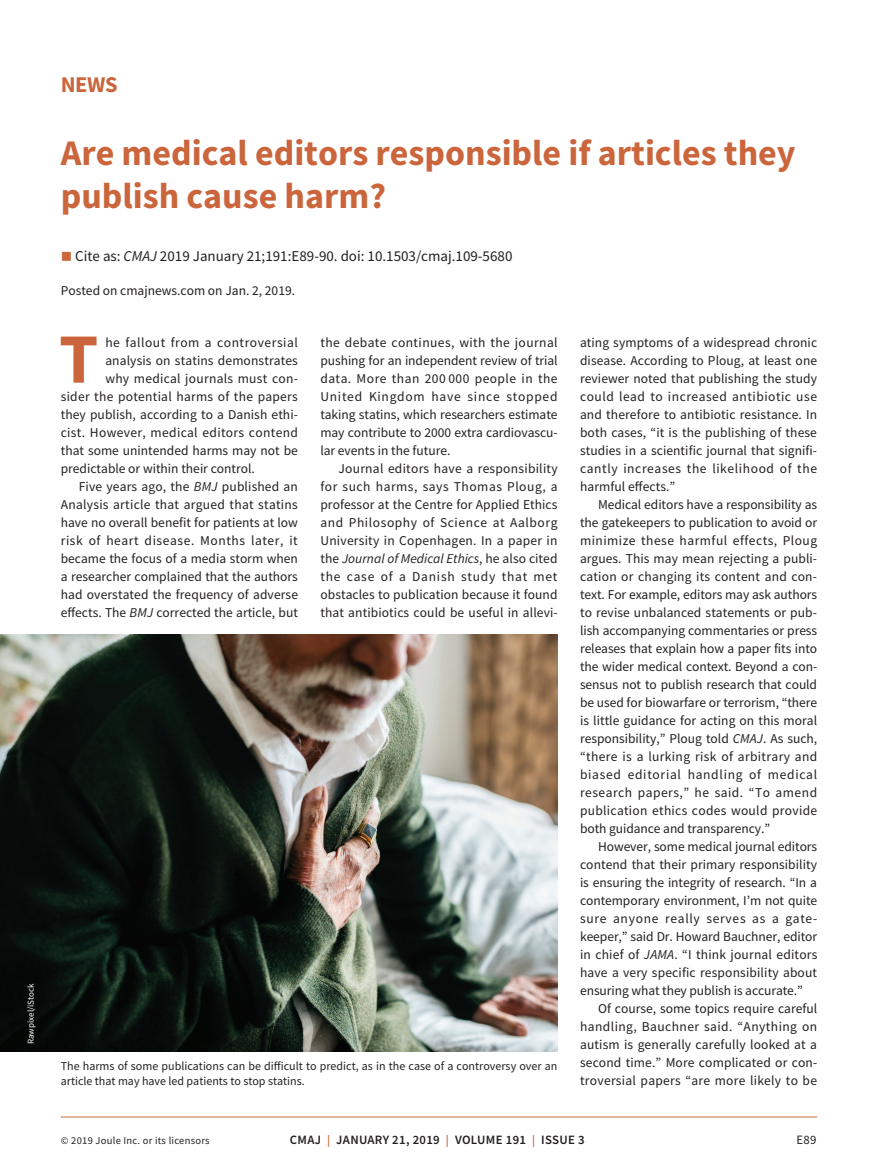
<style>
.page{position:relative;width:878px;height:1175px;background:#fff}
.page>*{position:absolute;margin:0;border:0;box-sizing:border-box;transform-origin:0 0}
.t1{font:700 70.65px "Source Sans Pro";color:#cb653c}
.t2{font:700 36px/43.2px "Source Sans Pro";color:#cb653c}
.t3{font:700 22.5px "Source Sans Pro";color:#cb653c}
.t4{font:15px "Source Sans Pro";color:#231f20}
.t5{font:13.5px/18px "Source Sans Pro";letter-spacing:.005em;color:#231f20;text-align:justify}
.t6{font:13.5px "Source Sans Pro";letter-spacing:.025em;color:#231f20}
.t7{font:13.5px "Source Sans Pro";letter-spacing:.045em;color:#231f20}
.t8{font:13.5px "Source Sans Pro";letter-spacing:.04em;color:#231f20}
.t9{font:600 12.75px "Source Sans Pro";letter-spacing:.025em;color:#231f20}
.t10{font:12.75px "Source Sans Pro";color:#231f20}
.t11{font:12px/15px "Source Sans Pro";color:#231f20}
.t12{font:10.5px "Source Sans Pro";letter-spacing:.025em;color:#231f20}
.t13{font:9px "Source Sans Pro";color:#fff}
.s1{color:#cb653c}
.s2{font-style:italic}
.s3{font-size:12px;color:#cb653c}
</style>
<div class="page">
<hr style="left:61px;top:1116px;width:756px;height:1px;background:#cb653c">
<img style="left:0;top:634px;width:557px;height:417px">
<p class="t13" style="left:25px;top:1044px;width:62px;rotate:-90deg">Rawpixel/iStock</p>
<h3 class="t3" style="left:61px;top:69px;width:58px">NEWS</h3>
<h2 class="t2" style="left:61px;top:131px;width:736px">Are medical editors responsible if articles they publish cause harm?</h2>
<p class="t4" style="left:61px;top:246px;width:453px"><span class="s1">■</span> Cite as: <span class="s2">CMAJ</span> 2019 January 21;191:E89-90. doi: 10.1503/cmaj.109-5680</p>
<p class="t5" style="left:61px;top:282px;width:236px">Posted on cmajnews.com on Jan. 2, 2019.</p>
<h1 class="t1" style="left:59px;top:311px;width:41px">T</h1>
<p class="t8" style="left:105px;top:333px;width:194px">he fallout from a controversial</p>
<p class="t5" style="left:105px;top:351px;width:194px">analysis on statins demonstrates</p>
<p class="t5" style="left:105px;top:369px;width:194px">why medical journals must con-</p>
<p class="t5" style="left:61px;top:387px;width:238px">sider the potential harms of the papers</p>
<p class="t5" style="left:61px;top:405px;width:239px">they publish, according to a Danish ethi-</p>
<p class="t6" style="left:61px;top:423px;width:239px">cist. However, medical editors contend</p>
<p class="t5" style="left:61px;top:441px;width:239px">that some unintended harms may not be</p>
<p class="t5" style="left:61px;top:459px;width:196px">predictable or within their control.</p>
<p class="t5" style="left:79px;top:477px;width:221px">Five years ago, the <span class="s2">BMJ</span> published an</p>
<p class="t5" style="left:61px;top:495px;width:238px">Analysis article that argued that statins</p>
<p class="t5" style="left:61px;top:513px;width:238px">have no overall benefit for patients at low</p>
<p class="t7" style="left:61px;top:531px;width:238px">risk of heart disease. Months later, it</p>
<p class="t5" style="left:61px;top:549px;width:238px">became the focus of a media storm when</p>
<p class="t5" style="left:61px;top:567px;width:239px">a researcher complained that the authors</p>
<p class="t5" style="left:61px;top:585px;width:239px">had overstated the frequency of adverse</p>
<p class="t5" style="left:61px;top:603px;width:239px">effects. The <span class="s2">BMJ</span> corrected the article, but</p>
<p class="t5" style="left:320px;top:333px;width:239px">the debate continues, with the journal pushing for an independent review of trial data. More than 200 000 people in the United Kingdom have since stopped taking statins, which researchers estimate may contribute to 2000 extra cardiovascu&shy;lar events in the future.</p>
<p class="t5" style="left:320px;top:459px;width:239px;text-indent:18px">Journal editors have a responsibility for such harms, says Thomas Ploug, a professor at the Centre for Applied Ethics and Philosophy of Science at Aalborg University in Copenhagen. In a paper in the <span class="s2">Journal of Medical Ethics</span>, he also cited the case of a Danish study that met obstacles to publication because it found that antibiotics could be useful in allevi-</p>
<p class="t11" style="left:61px;top:1058px;width:498px">The harms of some publications can be difficult to predict, as in the case of a controversy over an article that may have led patients to stop statins.</p>
<p class="t5" style="left:580px;top:333px;width:238px">ating symptoms of a widespread chronic disease. According to Ploug, at least one reviewer noted that publishing the study could lead to increased antibiotic use and therefore to antibiotic resistance. In both cases, “it is the publishing of these studies in a scientific journal that signifi&shy;cantly increases the likelihood of the harmful effects.”</p>
<p class="t5" style="left:580px;top:495px;width:239px;text-indent:18px">Medical editors have a responsibility as the gatekeepers to publication to avoid or minimize these harmful effects, Ploug argues. This may mean rejecting a publi&shy;cation or changing its content and con&shy;text. For example, editors may ask authors to revise unbalanced statements or pub&shy;lish accompanying commentaries or press releases that explain how a paper fits into the wider medical context. Beyond a con&shy;sensus not to publish research that could be used for biowarfare or terrorism, “there is little guidance for acting on this moral responsibility,” Ploug told <span class="s2">CMAJ</span>. As such, “there is a lurking risk of arbitrary and biased editorial handling of medical research papers,” he said. “To amend publication ethics codes would provide both guidance and transparency.”</p>
<p class="t5" style="left:580px;top:837px;width:239px;text-indent:18px">However, some medical journal editors contend that their primary responsibility is ensuring the integrity of research. “In a contemporary environment, I’m not quite sure anyone really serves as a gate&shy;keeper,” said Dr. Howard Bauchner, editor in chief of <span class="s2">JAMA</span>. “I think journal editors have a very specific responsibility about ensuring what they publish is accurate.”</p>
<p class="t5" style="left:580px;top:999px;width:239px;text-indent:18px">Of course, some topics require careful handling, Bauchner said. “Anything on autism is generally carefully looked at a second time.” More complicated or con&shy;troversial papers “are more likely to be</p>
<p class="t12" style="left:61px;top:1134px;width:150px">© 2019 Joule Inc. or its licensors</p>
<p class="t9" style="left:290px;top:1131px;width:296px">CMAJ <span class="s3">|</span> JANUARY 21, 2019 <span class="s3">|</span> VOLUME 191 <span class="s3">|</span> ISSUE 3</p>
<p class="t10" style="left:796px;top:1132px;width:22px">E89</p>
</div>
